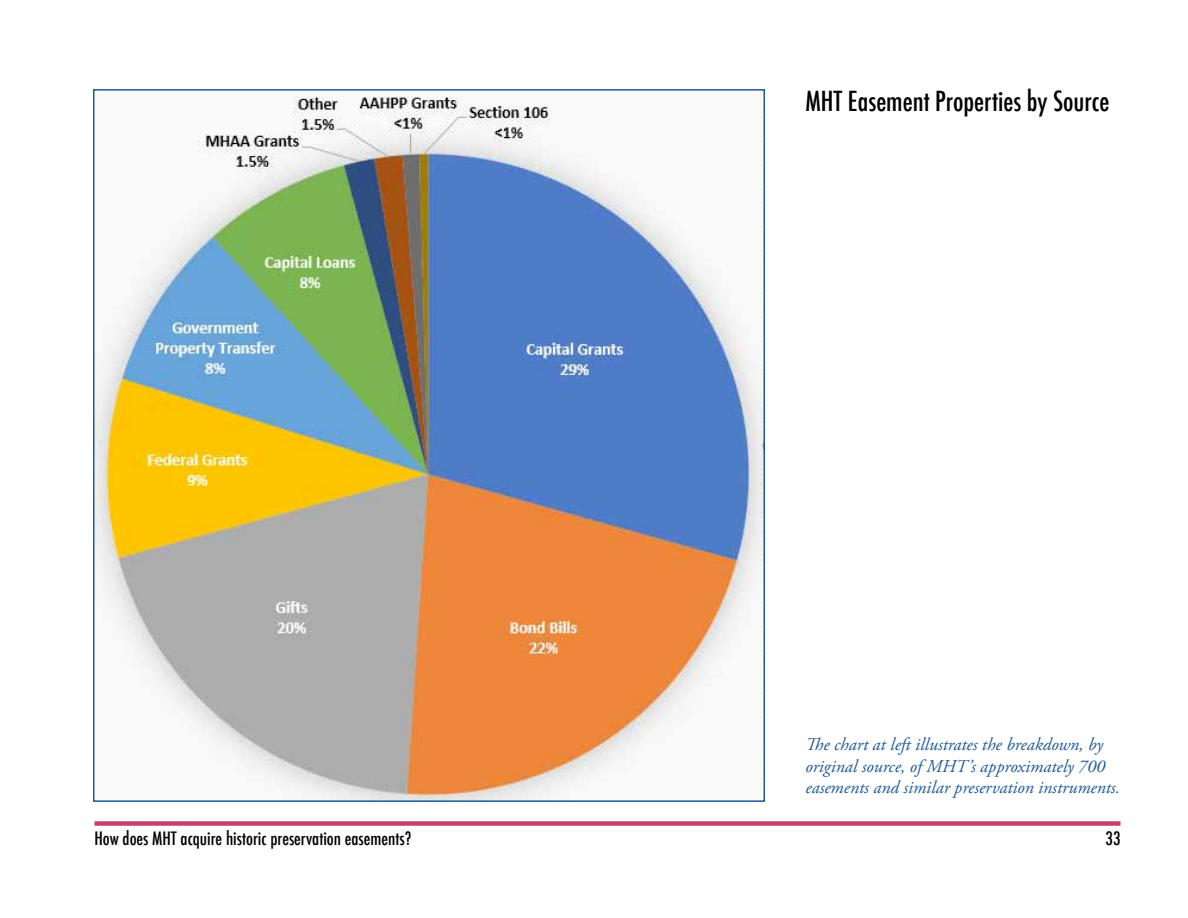
<style>
.page{position:relative;width:1188px;height:918px;background:#fff}
.page>*{position:absolute;margin:0;border:0;box-sizing:border-box;transform-origin:0 0}
.t1{font:500 condensed 27px "Futura";color:#000}
.t2{font:italic 18px/21.6px "Adobe Garamond Pro";color:#215996}
.t3{font:500 condensed 18px "Futura";color:#000}
</style>
<div class="page">
<div style="left:94px;top:821px;width:1026px;height:5px;background:#c83f6e"></div>
<img style="left:96px;top:93px;width:666px;height:706px">
<h1 class="t1" style="left:806px;top:84px;width:305px">MHT Easement Properties by Source</h1>
<p class="t2" style="left:806px;top:734px;width:316px">The chart at left illustrates the breakdown, by original source, of MHT’s approximately 700 easements and similar preservation instruments.</p>
<p class="t3" style="left:94px;top:827px;width:318px">How does MHT acquire historic preservation easements?</p>
<p class="t3" style="left:1106px;top:827px;width:16px">33</p>
</div>
